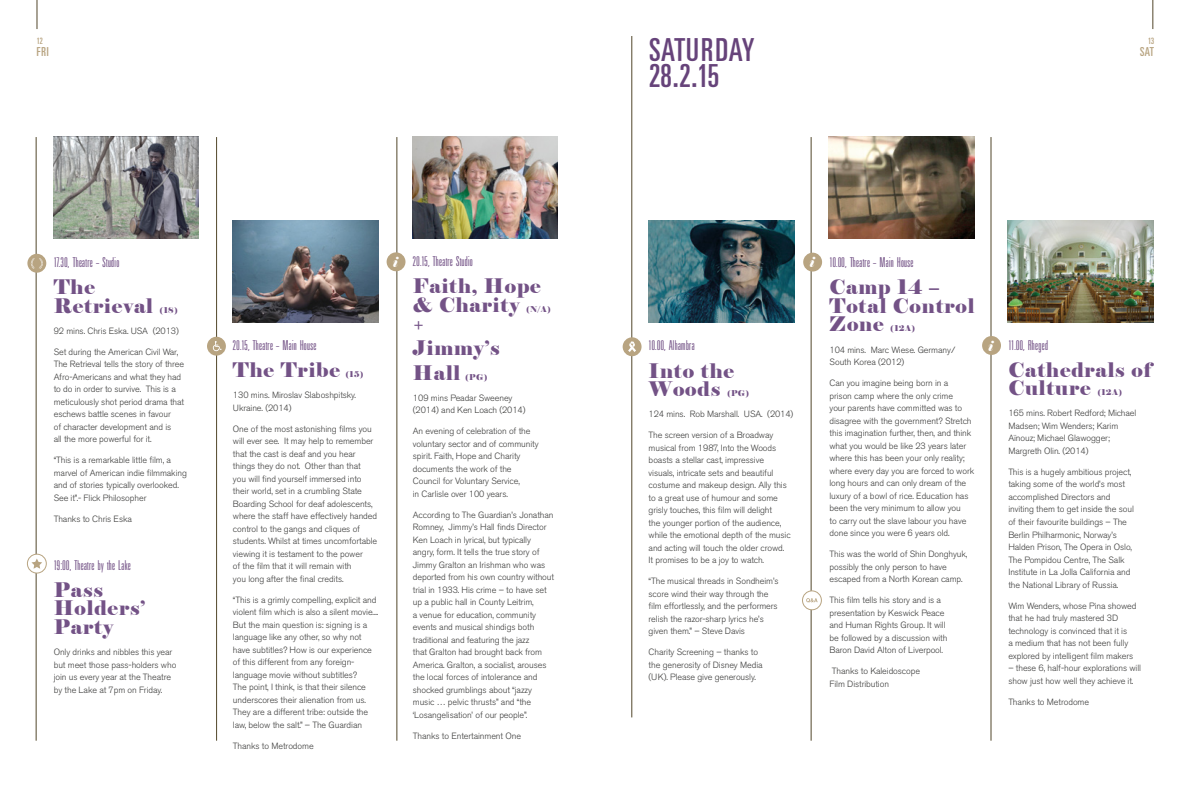
<style>
.page{position:relative;width:1191px;height:794px;background:#fff}
.page>*{position:absolute;margin:0;border:0;box-sizing:border-box;transform-origin:0 0}
.t1{font:32.6px/26.3px "Univers Ultra Condensed BQ";letter-spacing:.04em;color:#66437a}
.t2{font:20px/18.6px "Elephant";letter-spacing:.04em;color:#735286}
.t3{font:300 14px "Univers Ultra Condensed BQ";letter-spacing:.005em;color:#735286}
.t4{font:italic 14px "Elephant";color:#fff}
.t5{font:14px "Elephant";color:#735286}
.t6{font:12.7px "Univers Ultra Condensed BQ";letter-spacing:.05em;color:#b8a481}
.t7{font:300 9px/12.5px "Akzidenz Grotesk BE";letter-spacing:-.01em;color:#3c3c3b}
.t8{font:9px "Univers Ultra Condensed BQ";color:#b8a481}
.t9{font:8px "Elephant";letter-spacing:.04em;color:#735286}
</style>
<div class="page">
<hr style="left:631px;top:36px;width:1px;height:681px;background:#52472b">
<hr style="left:811px;top:137px;width:1px;height:603px;background:#52472b">
<hr style="left:397px;top:137px;width:1px;height:603px;background:#52472b">
<hr style="left:216px;top:137px;width:1px;height:603px;background:#52472b">
<hr style="left:36px;top:137px;width:1px;height:603px;background:#52472b">
<hr style="left:990px;top:137px;width:1px;height:603px;background:#52472b">
<img style="left:53px;top:137px;width:146px;height:101px">
<img style="left:233px;top:221px;width:145px;height:101px">
<img style="left:412px;top:137px;width:146px;height:101px">
<div style="left:386px;top:252px;width:19px;height:19px;background:#b8a481;border-radius:50%"></div>
<div style="left:207px;top:337px;width:19px;height:18px;background:#b8a481;border-radius:50%"></div>
<svg style="left:213px;top:341px;width:9px;height:10px"></svg>
<div style="left:27px;top:254px;width:19px;height:19px;background:#b8a481;border-radius:50%"></div>
<svg style="left:31px;top:258px;width:12px;height:11px"></svg>
<img style="left:829px;top:137px;width:145px;height:101px">
<img style="left:1007px;top:221px;width:146px;height:101px">
<div style="left:982px;top:336px;width:19px;height:19px;background:#b8a481;border-radius:50%"></div>
<div style="left:803px;top:253px;width:19px;height:18px;background:#b8a481;border-radius:50%"></div>
<div style="left:622px;top:337px;width:19px;height:19px;background:#b8a481;border-radius:50%"></div>
<svg style="left:628px;top:341px;width:8px;height:11px"></svg>
<img style="left:648px;top:221px;width:146px;height:101px">
<svg style="left:27px;top:554px;width:19px;height:19px"></svg>
<div style="left:27px;top:553px;width:20px;height:20px;border:1px solid #b8a481;border-radius:50%"></div>
<svg style="left:31px;top:558px;width:11px;height:11px"></svg>
<svg style="left:802px;top:591px;width:19px;height:19px"></svg>
<div style="left:802px;top:590px;width:20px;height:20px;border:1px solid #b8a481;border-radius:50%"></div>
<svg style="left:806px;top:598px;width:11px;height:4px"></svg>
<svg style="left:37px;top:0;width:1px;height:29px"></svg>
<svg style="left:1152px;top:0;width:1px;height:29px"></svg>
<p class="t8" style="left:37px;top:35px;width:7px">12</p>
<p class="t8" style="left:1148px;top:35px;width:7px">13</p>
<h1 class="t1" style="left:649px;top:37px;width:106px">SATURDAY<br>28.2.15</h1>
<h3 class="t6" style="left:37px;top:45px;width:13px">FRI</h3>
<h3 class="t6" style="left:1140px;top:45px;width:16px">SAT</h3>
<h3 class="t3" style="left:54px;top:254px;width:67px">17.30, Theatre – Studio</h3>
<h2 class="t2" style="left:54px;top:278px;width:101px">The<br>Retrieval</h2>
<p class="t9" style="left:160px;top:305px;width:20px">(18)</p>
<p class="t7" style="left:54px;top:324px;width:127px">92 mins. Chris Eska. USA (2013)</p>
<p class="t7" style="left:54px;top:345px;width:132px">Set during the American Civil War, The Retrieval tells the story of three Afro-Americans and what they had to do in order to survive. This is a meticulously shot period drama that eschews battle scenes in favour<br>of character development and is<br>all the more powerful for it.</p>
<p class="t7" style="left:54px;top:454px;width:135px">“This is a remarkable little film, a marvel of American indie filmmaking and of stories typically overlooked.<br>See it”.- Flick Philosopher</p>
<p class="t7" style="left:54px;top:512px;width:80px">Thanks to Chris Eska</p>
<h3 class="t3" style="left:54px;top:557px;width:79px">19:00, Theatre by the Lake</h3>
<h2 class="t2" style="left:54px;top:581px;width:93px">Pass<br>Holders’<br>Party</h2>
<p class="t7" style="left:54px;top:646px;width:124px">Only drinks and nibbles this year but meet those pass-holders who join us every year at the Theatre by the Lake at 7pm on Friday.</p>
<h3 class="t3" style="left:233px;top:337px;width:85px">20.15, Theatre – Main House</h3>
<h2 class="t2" style="left:233px;top:361px;width:109px">The Tribe</h2>
<p class="t9" style="left:345px;top:369px;width:20px">(15)</p>
<p class="t7" style="left:233px;top:389px;width:125px">130 mins. Miroslav Slaboshpitsky.<br>Ukraine. (2014)</p>
<p class="t7" style="left:233px;top:422px;width:146px">One of the most astonishing films you will ever see. It may help to remember that the cast is deaf and you hear things they do not. Other than that<br>you will find yourself immersed into their world, set in a crumbling State Boarding School for deaf adolescents, where the staff have effectively handed control to the gangs and cliques of students. Whilst at times uncomfortable viewing it is testament to the power<br>of the film that it will remain with<br>you long after the final credits.</p>
<p class="t7" style="left:233px;top:593px;width:147px">“This is a grimly compelling, explicit and violent film which is also a silent movie....<br>But the main question is: signing is a language like any other, so why not have subtitles? How is our experience of this different from any foreign&shy;language movie without subtitles?<br>The point, I think, is that their silence underscores their alienation from us.<br>They are a different tribe: outside the law, below the salt.” – The Guardian</p>
<p class="t7" style="left:233px;top:739px;width:82px">Thanks to Metrodome</p>
<h3 class="t4" style="left:393px;top:253px;width:7px">i</h3>
<h3 class="t3" style="left:413px;top:254px;width:62px">20.15, Theatre Studio</h3>
<h2 class="t2" style="left:413px;top:277px;width:129px">Faith, Hope &amp; Charity</h2>
<p class="t9" style="left:526px;top:304px;width:26px">(N/A)</p>
<h3 class="t5" style="left:413px;top:316px;width:13px">+</h3>
<h2 class="t2" style="left:413px;top:336px;width:88px;line-height:24.6px">Jimmy’s<br>Hall</h2>
<p class="t9" style="left:465px;top:371px;width:24px">(PG)</p>
<p class="t7" style="left:413px;top:391px;width:114px">109 mins Peadar Sweeney (2014) and Ken Loach (2014)</p>
<p class="t7" style="left:413px;top:425px;width:127px">An evening of celebration of the voluntary sector and of community spirit. Faith, Hope and Charity documents the work of the<br>Council for Voluntary Service,<br>in Carlisle over 100 years.</p>
<p class="t7" style="left:413px;top:508px;width:143px">According to The Guardian’s Jonathan Romney, Jimmy’s Hall finds Director Ken Loach in lyrical, but typically angry, form. It tells the true story of Jimmy Gralton an Irishman who was deported from his own country without trial in 1933. His crime – to have set up a public hall in County Leitrim,<br>a venue for education, community events and musical shindigs both traditional and featuring the jazz<br>that Gralton had brought back from America. Gralton, a socialist, arouses the local forces of intolerance and shocked grumblings about “jazzy music … pelvic thrusts” and “the ‘Losangelisation’ of our people”.</p>
<p class="t7" style="left:413px;top:729px;width:110px">Thanks to Entertainment One</p>
<h3 class="t3" style="left:648px;top:338px;width:48px">10.00, Alhambra</h3>
<h2 class="t2" style="left:648px;top:361px;width:87px">Into the<br>Woods</h2>
<p class="t9" style="left:727px;top:388px;width:24px">(PG)</p>
<p class="t7" style="left:648px;top:408px;width:146px">124 mins. Rob Marshall. USA. (2014)</p>
<p class="t7" style="left:648px;top:429px;width:144px">The screen version of a Broadway musical from 1987, Into the Woods boasts a stellar cast, impressive visuals, intricate sets and beautiful costume and makeup design. Ally this to a great use of humour and some grisly touches, this film will delight<br>the younger portion of the audience, while the emotional depth of the music and acting will touch the older crowd.<br>It promises to be a joy to watch.</p>
<p class="t7" style="left:648px;top:575px;width:131px">“The musical threads in Sondheim’s score wind their way through the film effortlessly, and the performers relish the razor-sharp lyrics he’s given them.” – Steve Davis</p>
<p class="t7" style="left:648px;top:646px;width:116px">Charity Screening – thanks to the generosity of Disney Media (UK). Please give generously.</p>
<h3 class="t4" style="left:809px;top:253px;width:7px">i</h3>
<h3 class="t3" style="left:829px;top:255px;width:86px">10.00, Theatre – Main House</h3>
<h2 class="t2" style="left:829px;top:278px;width:146px">Camp 14 –<br>Total Control<br>Zone</h2>
<p class="t9" style="left:890px;top:324px;width:26px">(12A)</p>
<p class="t7" style="left:829px;top:343px;width:127px">104 mins. Marc Wiese. Germany/<br>South Korea (2012)</p>
<p class="t7" style="left:829px;top:377px;width:146px">Can you imagine being born in a<br>prison camp where the only crime<br>your parents have committed was to disagree with the government? Stretch this imagination further, then, and think what you would be like 23 years later where this has been your only reality; where every day you are forced to work long hours and can only dream of the luxury of a bowl of rice. Education has been the very minimum to allow you<br>to carry out the slave labour you have done since you were 6 years old.</p>
<p class="t7" style="left:829px;top:548px;width:139px">This was the world of Shin Donghyuk, possibly the only person to have escaped from a North Korean camp.</p>
<p class="t7" style="left:829px;top:594px;width:119px">This film tells his story and is a presentation by Keswick Peace and Human Rights Group. It will be followed by a discussion with<br>Baron David Alton of Liverpool.</p>
<p class="t7" style="left:829px;top:665px;width:92px">Thanks to Kaleidoscope<br>Film Distribution</p>
<h3 class="t4" style="left:988px;top:337px;width:7px">i</h3>
<h3 class="t3" style="left:1008px;top:337px;width:41px">11.00, Rheged</h3>
<h2 class="t2" style="left:1008px;top:361px;width:144px">Cathedrals of<br>Culture</h2>
<p class="t9" style="left:1097px;top:387px;width:26px">(12A)</p>
<p class="t7" style="left:1008px;top:407px;width:130px">165 mins. Robert Redford; Michael<br>Madsen; Wim Wenders; Karim<br>Aïnouz; Michael Glawogger;<br>Margreth Olin. (2014)</p>
<p class="t7" style="left:1008px;top:466px;width:127px">This is a hugely ambitious project, taking some of the world’s most accomplished Directors and inviting them to get inside the soul of their favourite buildings – The<br>Berlin Philharmonic, Norway’s<br>Halden Prison, The Opera in Oslo,<br>The Pompidou Centre, The Salk<br>Institute in La Jolla California and the National Library of Russia.</p>
<p class="t7" style="left:1008px;top:599px;width:130px">Wim Wenders, whose Pina showed that he had truly mastered 3D technology is convinced that it is<br>a medium that has not been fully explored by intelligent film makers</p>
<p class="t7" style="left:1008px;top:662px;width:134px">– these 6, half-hour explorations will show just how well they achieve it.</p>
<p class="t7" style="left:1008px;top:695px;width:82px">Thanks to Metrodome</p>
</div>
